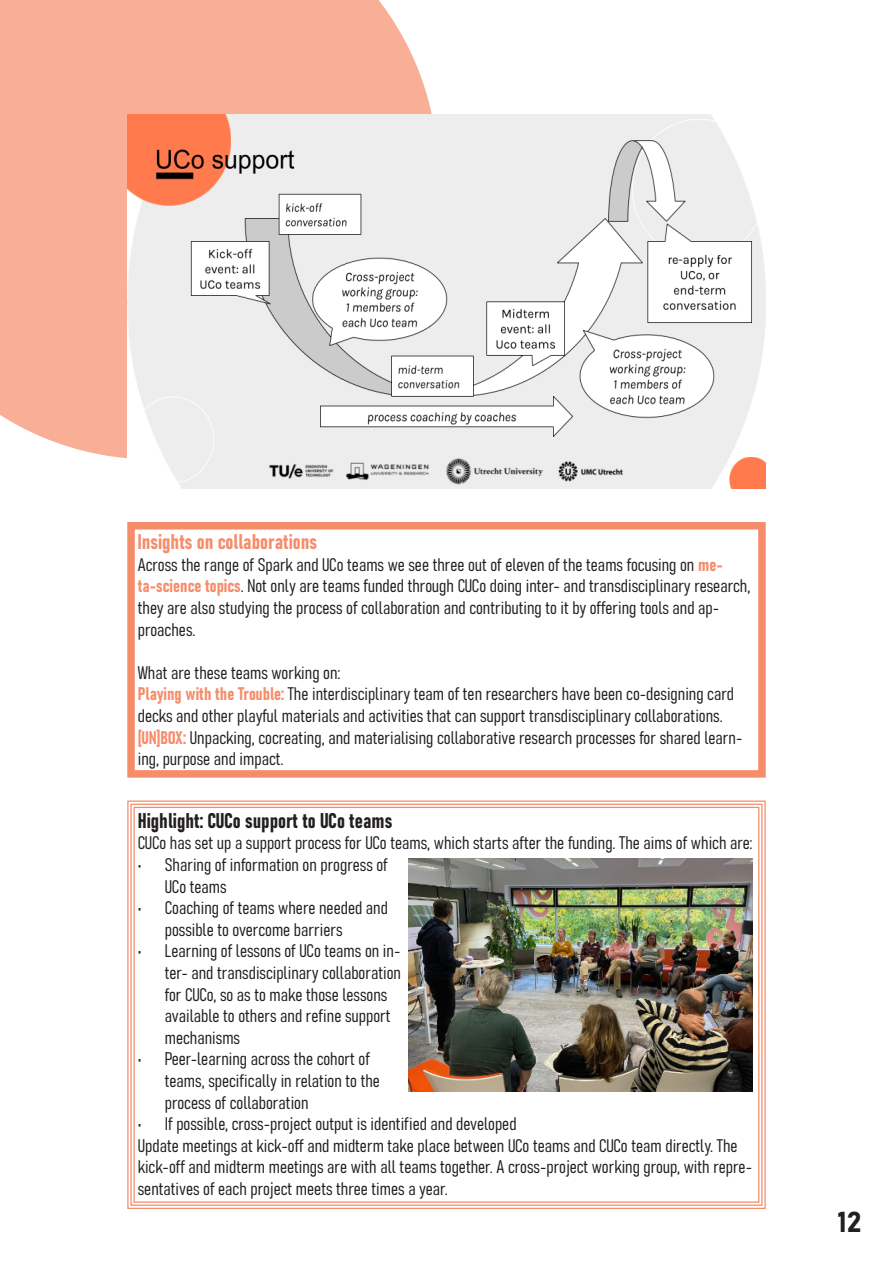
<style>
.page{position:relative;width:893px;height:1263px;background:#fff}
.page>*{position:absolute;margin:0;border:0;box-sizing:border-box;transform-origin:0 0}
.t1{font:28.5px "Bahnschrift";color:#231f20}
.t2{font:21px "Bahnschrift";color:#231f20}
.t3{font:21px "Bahnschrift";color:#f58d6b}
.t4{font:18px/21.6px "Bahnschrift";color:#231f20}
.s1{color:#f58d6b}
</style>
<div class="page">
<div style="left:0;top:0;width:432px;height:459px;background:#f8af96"></div>
<img style="left:127px;top:114px;width:639px;height:375px">
<svg style="left:127px;top:800px;width:639px;height:409px"></svg>
<div style="left:127px;top:522px;width:639px;height:256px;border:8px solid #f58d6a"></div>
<img style="left:409px;top:858px;width:344px;height:233px">
<p class="t3" style="left:138px;top:526px;width:181px">Insights on collaborations</p>
<p class="t4" style="left:138px;top:552px;width:614px">Across the range of Spark and UCo teams we see three out of eleven of the teams focusing on <span class="s1">me&shy;ta-science topics</span>. Not only are teams funded through CUCo doing inter- and transdisciplinary research, they are also studying the process of collaboration and contributing to it by offering tools and ap&shy;proaches.</p>
<p class="t4" style="left:138px;top:660px;width:204px">What are these teams working on:</p>
<p class="t4" style="left:138px;top:682px;width:598px"><span class="s1">Playing with the Trouble:</span> The interdisciplinary team of ten researchers have been co-designing card decks and other playful materials and activities that can support transdisciplinary collaborations.</p>
<p class="t4" style="left:138px;top:725px;width:606px"><span class="s1">[UN]BOX:</span> Unpacking, cocreating, and materialising collaborative research processes for shared learn&shy;ing, purpose and impact.</p>
<p class="t2" style="left:138px;top:804px;width:256px">Highlight: CUCo support to UCo teams</p>
<p class="t4" style="left:138px;top:831px;width:616px">CUCo has set up a support process for UCo teams, which starts after the funding. The aims of which are:</p>
<p class="t4" style="left:165px;top:852px;width:224px;text-indent:-27px">• Sharing of information on progress of<br>UCo teams</p>
<p class="t4" style="left:165px;top:896px;width:225px;text-indent:-27px">• Coaching of teams where needed and possible to overcome barriers</p>
<p class="t4" style="left:165px;top:939px;width:238px;text-indent:-27px">• Learning of lessons of UCo teams on in&shy;ter- and transdisciplinary collaboration for CUCo, so as to make those lessons available to others and refine support mechanisms</p>
<p class="t4" style="left:165px;top:1047px;width:217px;text-indent:-27px">• Peer-learning across the cohort of teams, specifically in relation to the process of collaboration</p>
<p class="t4" style="left:138px;top:1112px;width:380px">• If possible, cross-project output is identified and developed</p>
<p class="t4" style="left:138px;top:1133px;width:616px">Update meetings at kick-off and midterm take place between UCo teams and CUCo team directly. The kick-off and midterm meetings are with all teams together. A cross-project working group, with repre&shy;sentatives of each project meets three times a year.</p>
<p class="t1" style="left:837px;top:1200px;width:26px">12</p>
</div>
